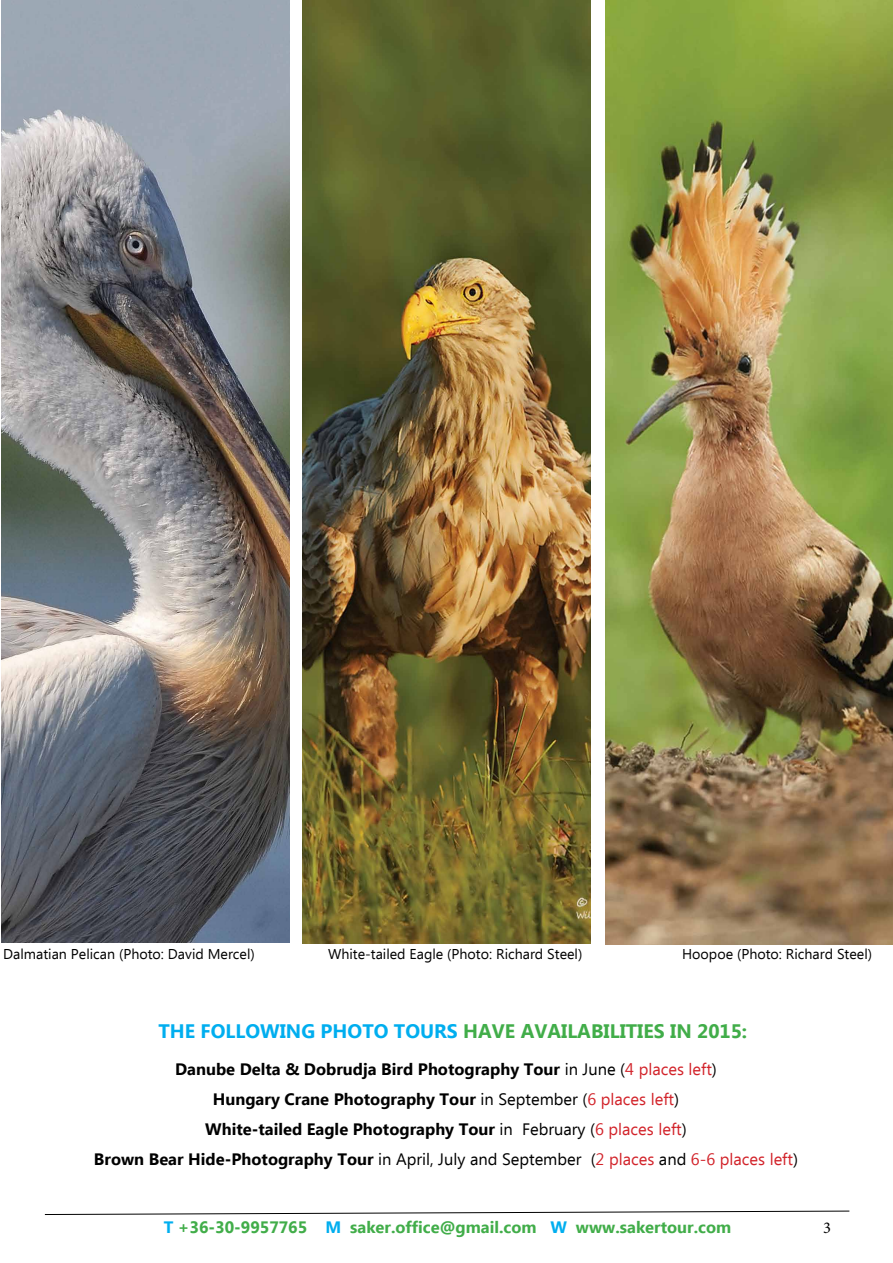
<style>
.page{position:relative;width:893px;height:1263px;background:#fff}
.page>*{position:absolute;margin:0;border:0;box-sizing:border-box;transform-origin:0 0}
.t1{font:700 19.5px "Ebrima";color:#41ad49}
.t2{font:700 16.5px/30px "Ebrima";color:#000;text-align:center}
.t3{font:700 16.5px "Ebrima";color:#41ad49}
.t4{font:16.5px "Minion Pro";color:#000}
.t5{font:14.25px "Ebrima";color:#000}
.s1{color:#00aeef}
.s2{font-weight:400}
.s3{font-weight:400;color:#d2232a}
</style>
<div class="page">
<svg style="left:45px;top:1211px;width:805px;height:4px"></svg>
<img style="left:1px;top:0;width:289px;height:943px">
<img style="left:302px;top:0;width:289px;height:944px">
<img style="left:605px;top:0;width:288px;height:944px">
<p class="t5" style="left:3px;top:944px;width:253px">Dalmatian Pelican (Photo: David Mercel)</p>
<p class="t5" style="left:328px;top:944px;width:256px">White-tailed Eagle (Photo: Richard Steel)</p>
<p class="t5" style="left:682px;top:944px;width:191px">Hoopoe (Photo: Richard Steel)</p>
<p class="t1" style="left:158px;top:1017px;width:590px"><span class="s1">THE FOLLOWING PHOTO TOURS</span> HAVE AVAILABILITIES IN 2015:</p>
<p class="t2" style="left:94px;top:1055px;width:706px">Danube Delta &amp; Dobrudja Bird Photography Tour <span class="s2">in June (</span><span class="s3">4 places left</span><span class="s2">)<br></span>Hungary Crane Photography Tour <span class="s2">in September (</span><span class="s3">6 places left</span><span class="s2">)<br></span>White-tailed Eagle Photography Tour <span class="s2">in February (</span><span class="s3">6 places left</span><span class="s2">)<br></span>Brown Bear Hide-Photography Tour <span class="s2">in April, July and September (</span><span class="s3">2 places</span> <span class="s2">and</span> <span class="s3">6-6 places left</span><span class="s2">)</span></p>
<p class="t3" style="left:164px;top:1214px;width:569px"><span class="s1">T</span> +36-30-9957765 <span class="s1">M</span> saker.office@gmail.com <span class="s1">W</span> www.sakertour.com</p>
<p class="t4" style="left:823px;top:1217px;width:9px">3</p>
</div>
